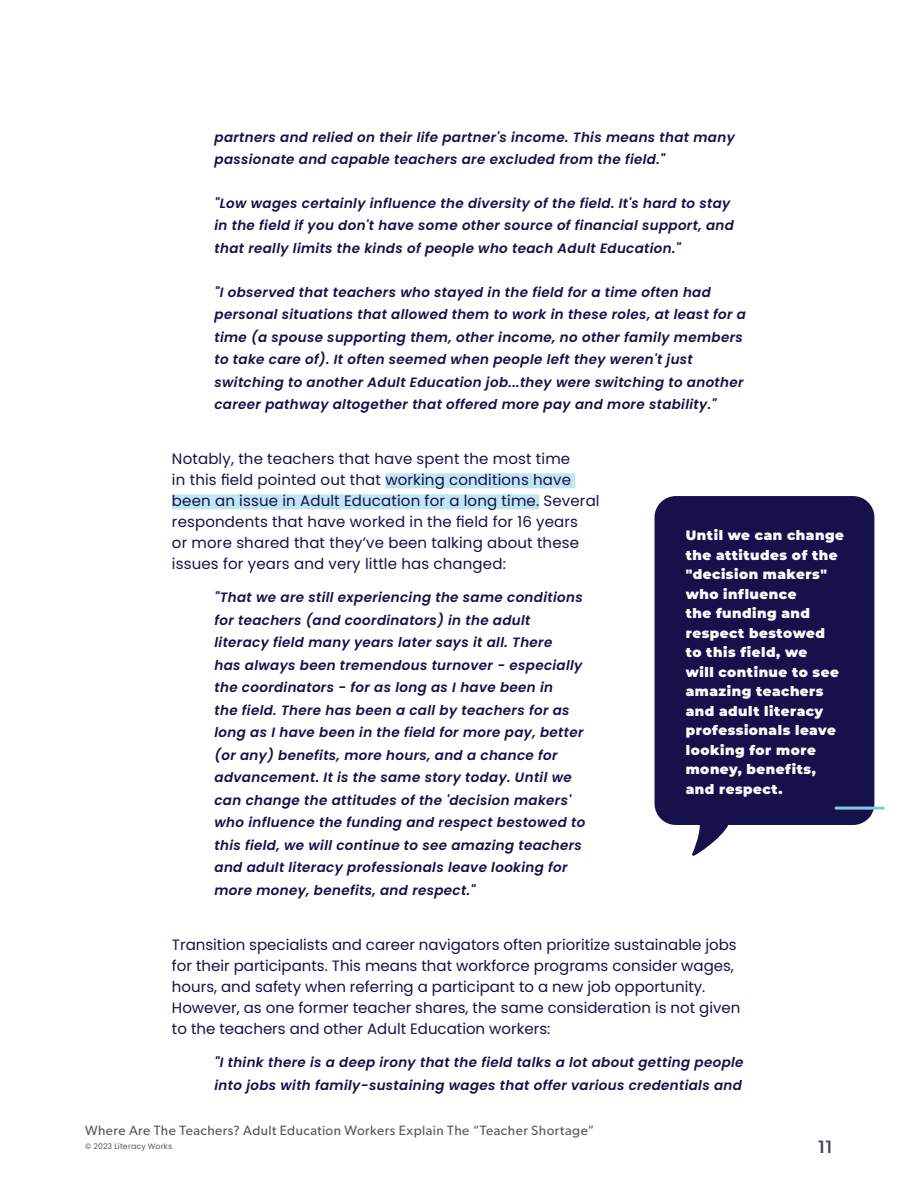
<style>
.page{position:relative;width:918px;height:1188px;background:#fff}
.page>*{position:absolute;margin:0;border:0;box-sizing:border-box;transform-origin:0 0}
.t1{font:500 18px "Gibson";color:#474750}
.Space_above{font:15px/21px "Poppins";color:#16114a}
.t2{font:italic 600 13.5px/22.5px "Poppins";letter-spacing:.025em;color:#16114a}
.t3{font:900 13.5px/19.5px "Montserrat";letter-spacing:.04em;color:#f9fafc}
.t4{font:13.5px "Gibson";letter-spacing:.035em;color:#565661}
.t5{font:7.8px "Poppins";letter-spacing:.015em;color:#565661}
</style>
<div class="page">
<div style="left:385px;top:473px;width:190px;height:15px;background:#c0e6f3"></div>
<div style="left:172px;top:494px;width:367px;height:15px;background:#c0e6f3"></div>
<div style="left:655px;top:496px;width:219px;height:329px;background:#16114a;border-radius:21px"></div>
<svg style="left:692px;top:825px;width:37px;height:31px"></svg>
<hr style="left:836px;top:807px;width:47px;height:3px;background:#80cce6">
<p class="t2" style="left:215px;top:126px;width:522px">partners and relied on their life partner's income. This means that many passionate and capable teachers are excluded from the field."</p>
<p class="t2" style="left:215px;top:192px;width:521px">"Low wages certainly influence the diversity of the field. It's hard to stay in the field if you don't have some other source of financial support, and that really limits the kinds of people who teach Adult Education."</p>
<p class="t2" style="left:215px;top:281px;width:533px">"I observed that teachers who stayed in the field for a time often had personal situations that allowed them to work in these roles, at least for a time (a spouse supporting them, other income, no other family members to take care of). It often seemed when people left they weren't just switching to another Adult Education job...they were switching to another career pathway altogether that offered more pay and more stability."</p>
<p class="Space_above" style="left:172px;top:449px;width:429px">Notably, the teachers that have spent the most time<br>in this field pointed out that working conditions have been an issue in Adult Education for a long time. Several respondents that have worked in the field for 16 years<br>or more shared that they’ve been talking about these issues for years and very little has changed:</p>
<p class="t2" style="left:215px;top:586px;width:372px">"That we are still experiencing the same conditions for teachers (and coordinators) in the adult literacy field many years later says it all. There<br>has always been tremendous turnover - especially the coordinators - for as long as I have been in<br>the field. There has been a call by teachers for as long as I have been in the field for more pay, better (or any) benefits, more hours, and a chance for advancement. It is the same story today. Until we can change the attitudes of the 'decision makers' who influence the funding and respect bestowed to this field, we will continue to see amazing teachers and adult literacy professionals leave looking for more money, benefits, and respect."</p>
<p class="Space_above" style="left:172px;top:934px;width:570px">Transition specialists and career navigators often prioritize sustainable jobs for their participants. This means that workforce programs consider wages, hours, and safety when referring a participant to a new job opportunity.<br>However, as one former teacher shares, the same consideration is not given to the teachers and other Adult Education workers:</p>
<p class="t2" style="left:215px;top:1051px;width:531px">"I think there is a deep irony that the field talks a lot about getting people into jobs with family-sustaining wages that offer various credentials and</p>
<p class="t3" style="left:686px;top:525px;width:160px">Until we can change the attitudes of the "decision makers" who influence<br>the funding and respect bestowed to this field, we<br>will continue to see amazing teachers and adult literacy professionals leave looking for more money, benefits, and respect.</p>
<p class="t4" style="left:85px;top:1122px;width:511px">Where Are The Teachers? Adult Education Workers Explain The “Teacher Shortage”</p>
<p class="t5" style="left:85px;top:1141px;width:89px">© 2023 Literacy Works</p>
<h1 class="t1" style="left:817px;top:1136px;width:17px">11</h1>
</div>
